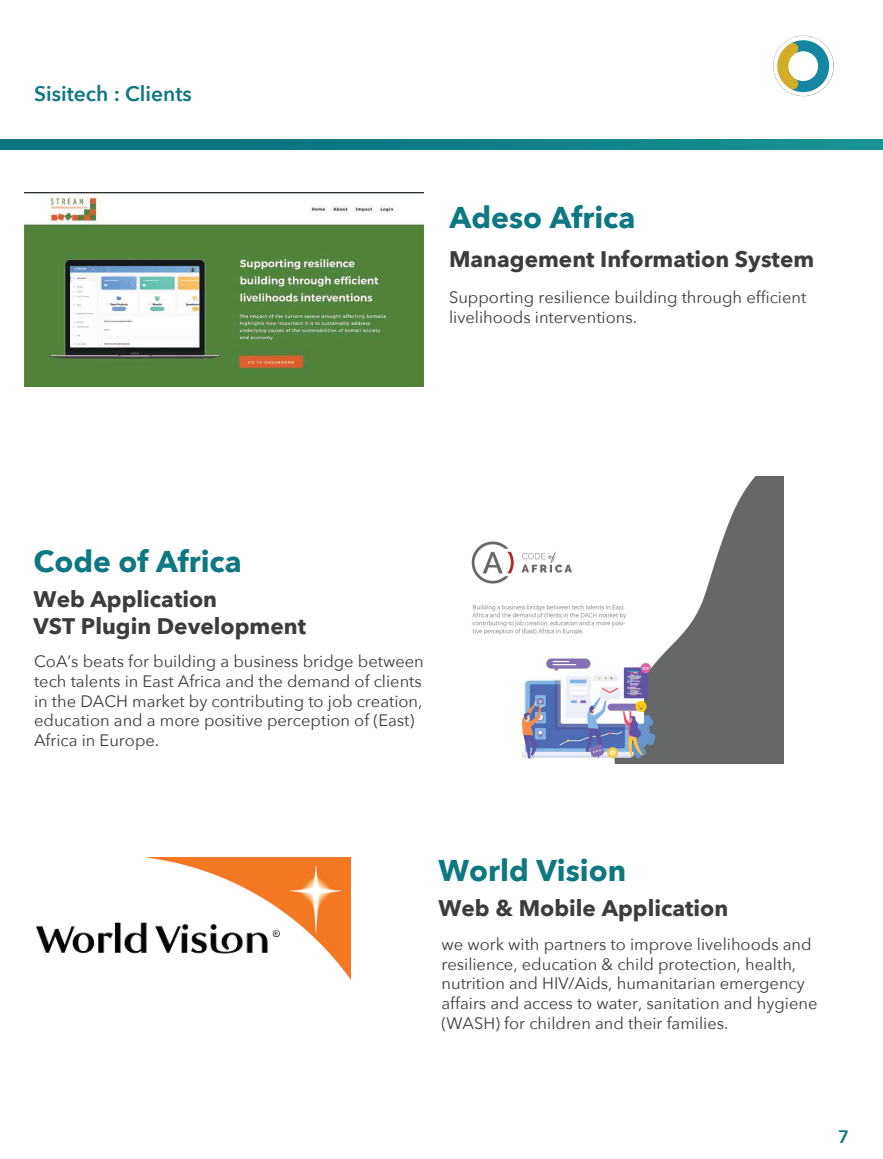
<style>
.page{position:relative;width:883px;height:1159px;background:#fff}
.page>*{position:absolute;margin:0;border:0;box-sizing:border-box;transform-origin:0 0}
.t1{font:700 30px "Avenir Next";color:#0d7882}
.t2{font:700 22.5px/27px "Avenir Next";color:#3c3c3c}
.t3{font:600 21px "Avenir Next";color:#0d7882}
.t4{font:600 18px "Avenir Next";color:#0d797d}
.t5{font:16.5px/19.8px "Avenir Next";color:#3c3c3c}
</style>
<div class="page">
<img style="left:773px;top:35px;width:61px;height:62px">
<img style="left:36px;top:857px;width:314px;height:122px">
<svg style="left:0;top:139px;width:882px;height:11px"></svg>
<img style="left:25px;top:193px;width:399px;height:193px">
<img style="left:471px;top:477px;width:312px;height:287px">
<p class="t3" style="left:34px;top:76px;width:159px">Sisitech : Clients</p>
<h1 class="t1" style="left:449px;top:192px;width:187px">Adeso Africa</h1>
<h2 class="t2" style="left:449px;top:245px;width:366px">Management Information System</h2>
<p class="t5" style="left:449px;top:286px;width:359px">Supporting resilience building through efficient livelihoods interventions.</p>
<h1 class="t1" style="left:34px;top:536px;width:209px">Code of Africa</h1>
<h2 class="t2" style="left:34px;top:585px;width:274px">Web Application<br>VST Plugin Development</h2>
<p class="t5" style="left:34px;top:651px;width:391px">CoA’s beats for building a business bridge between tech talents in East Africa and the demand of clients in the DACH market by contributing to job creation, education and a more positive perception of (East)<br>Africa in Europe.</p>
<h1 class="t1" style="left:438px;top:845px;width:189px">World Vision</h1>
<h2 class="t2" style="left:438px;top:894px;width:291px">Web &amp; Mobile Application</h2>
<p class="t5" style="left:441px;top:933px;width:377px">we work with partners to improve livelihoods and resilience, education &amp; child protection, health, nutrition and HIV/Aids, humanitarian emergency affairs and access to water, sanitation and hygiene (WASH) for children and their families.</p>
<p class="t4" style="left:838px;top:1122px;width:12px">7</p>
</div>
